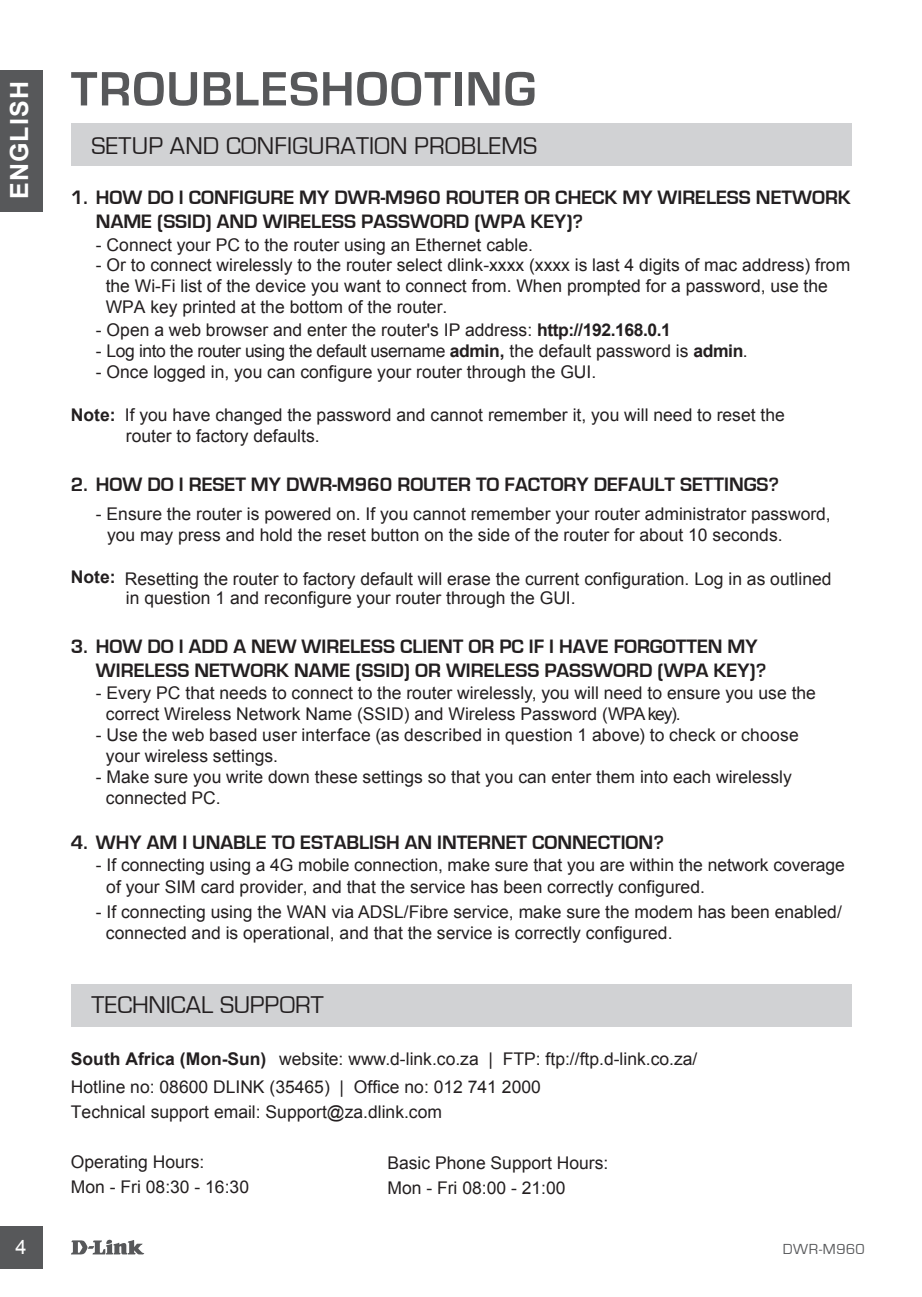
<style>
.page{position:relative;width:922px;height:1297px;background:#fff}
.page>*{position:absolute;margin:0;border:0;box-sizing:border-box;transform-origin:0 0}
.t1{font:700 50px "Eurostile";letter-spacing:.025em;color:#57585a}
.t2{font:25px "Eurostile";letter-spacing:.01em;color:#231f20}
.t3{font:700 25px "Arial";letter-spacing:.045em;color:#fff}
.t4{font:700 20px/24px "Eurostile";color:#231f20}
.t5{font:20px "Arial";color:#fff}
.t6{font:17.5px/21px "Arial";color:#231f20}
.t7{font:17.5px "Arial";letter-spacing:-.025em;color:#231f20}
.t8{font:700 17.5px "Arial";color:#231f20}
.t9{font:15px "Eurostile";letter-spacing:.04em;color:#57585a}
.s1{font-weight:700}
</style>
<div class="page">
<svg style="left:71px;top:1239px;width:73px;height:15px"></svg>
<div style="left:0;top:1226px;width:43px;height:43px;background:#57585a"></div>
<div style="left:0;top:70px;width:43px;height:142px;background:#57585a"></div>
<div style="left:71px;top:124px;width:779px;height:42px;background:#d1d2d4"></div>
<div style="left:71px;top:985px;width:779px;height:42px;background:#d1d2d4"></div>
<h2 class="t3" style="left:2px;top:199px;width:120px;rotate:-90deg">ENGLISH</h2>
<h1 class="t1" style="left:71px;top:62px;width:466px">TROUBLESHOOTING</h1>
<h2 class="t2" style="left:92px;top:132px;width:447px">SETUP AND CONFIGURATION PROBLEMS</h2>
<p class="t4" style="left:96px;top:186px;width:756px;text-indent:-25px">1. HOW DO I CONFIGURE MY DWR-M960 ROUTER OR CHECK MY WIRELESS NETWORK<br>NAME (SSID) AND WIRELESS PASSWORD (WPA KEY)?</p>
<p class="t6" style="left:96px;top:234px;width:438px">- Connect your PC to the router using an Ethernet cable.</p>
<p class="t6" style="left:106px;top:254px;width:745px;text-indent:-10px">- Or to connect wirelessly to the router select dlink-xxxx (xxxx is last 4 digits of mac address) from the Wi-Fi list of the device you want to connect from. When prompted for a password, use the<br>WPA key printed at the bottom of the router.</p>
<p class="t6" style="left:96px;top:319px;width:576px">- Open a web browser and enter the router's IP address: <span class="s1">http://192.168.0.1</span></p>
<p class="t7" style="left:96px;top:339px;width:653px">- Log into the router using the default username <span class="s1">admin,</span> the default password is <span class="s1">admin</span>.</p>
<p class="t6" style="left:96px;top:361px;width:502px">- Once logged in, you can configure your router through the GUI.</p>
<p class="t6" style="left:126px;top:405px;width:660px;text-indent:-55px"><span class="s1">Note:</span> If you have changed the password and cannot remember it, you will need to reset the router to factory defaults.</p>
<p class="t4" style="left:71px;top:473px;width:709px">2. HOW DO I RESET MY DWR-M960 ROUTER TO FACTORY DEFAULT SETTINGS?</p>
<p class="t6" style="left:107px;top:504px;width:725px;text-indent:-11px">- Ensure the router is powered on. If you cannot remember your router administrator password, you may press and hold the reset button on the side of the router for about 10 seconds.</p>
<p class="t8" style="left:71px;top:565px;width:46px">Note:</p>
<p class="t6" style="left:126px;top:588px;width:451px">in question 1 and reconfigure your router through the GUI.</p>
<p class="t4" style="left:96px;top:635px;width:671px;text-indent:-25px">3. HOW DO I ADD A NEW WIRELESS CLIENT OR PC IF I HAVE FORGOTTEN MY<br>WIRELESS NETWORK NAME (SSID) OR WIRELESS PASSWORD (WPA KEY)?</p>
<p class="t6" style="left:106px;top:683px;width:711px;text-indent:-10px">- Every PC that needs to connect to the router wirelessly, you will need to ensure you use the correct Wireless Network Name (SSID) and Wireless Password (WPA key).</p>
<p class="t6" style="left:106px;top:725px;width:694px;text-indent:-10px">- Use the web based user interface (as described in question 1 above) to check or choose your wireless settings.</p>
<p class="t6" style="left:96px;top:767px;width:697px">- Make sure you write down these settings so that you can enter them into each wirelessly</p>
<p class="t6" style="left:125px;top:568px;width:708px">Resetting the router to factory default will erase the current configuration. Log in as outlined</p>
<p class="t6" style="left:106px;top:787px;width:116px">connected PC.</p>
<p class="t4" style="left:71px;top:830px;width:594px">4. WHY AM I UNABLE TO ESTABLISH AN INTERNET CONNECTION?</p>
<p class="t6" style="left:96px;top:854px;width:750px">- If connecting using a 4G mobile connection, make sure that you are within the network coverage</p>
<p class="t6" style="left:96px;top:901px;width:747px">- If connecting using the WAN via ADSL/Fibre service, make sure the modem has been enabled/</p>
<p class="t6" style="left:106px;top:876px;width:600px">of your SIM card provider, and that the service has been correctly configured.</p>
<p class="t6" style="left:106px;top:923px;width:568px">connected and is operational, and that the service is correctly configured.</p>
<h2 class="t2" style="left:92px;top:991px;width:234px">TECHNICAL SUPPORT</h2>
<p class="t6" style="left:71px;top:1045px;width:628px;line-height:28px"><span class="s1">South Africa (Mon-Sun)</span> website: www.d-link.co.za | FTP: ftp://ftp.d-link.co.za/<br>Hotline no: 08600 DLINK (35465) | Office no: 012 741 2000</p>
<p class="t6" style="left:71px;top:1101px;width:372px">Technical support email: Support@za.dlink.com</p>
<p class="t6" style="left:71px;top:1149px;width:179px;line-height:25px">Operating Hours:<br>Mon - Fri 08:30 - 16:30</p>
<p class="t6" style="left:387px;top:1150px;width:222px;line-height:25px">Basic Phone Support Hours:<br>Mon - Fri 08:00 - 21:00</p>
<p class="t5" style="left:15px;top:1233px;width:13px">4</p>
<p class="t9" style="left:782px;top:1241px;width:83px">DWR-M960</p>
</div>
